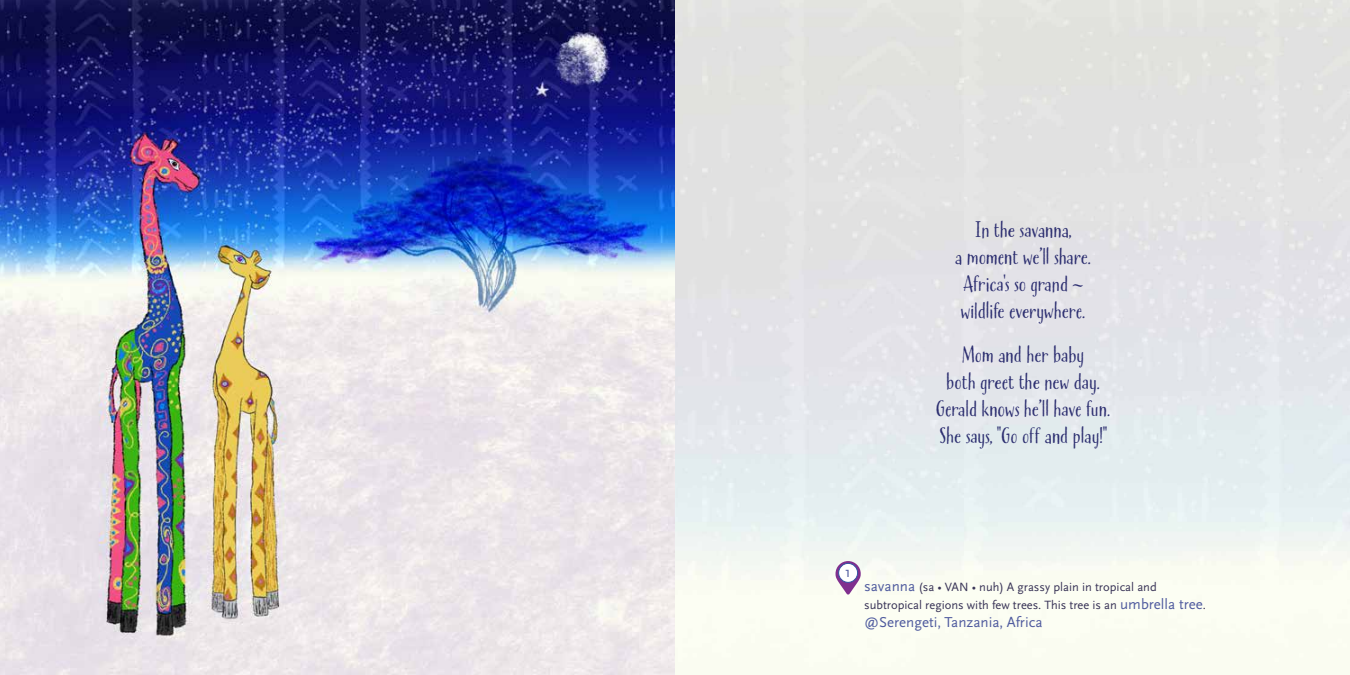
<style>
.page{position:relative;width:1350px;height:675px;background:#fff}
.page>*{position:absolute;margin:0;border:0;box-sizing:border-box;transform-origin:0 0}
.t1{font:22.5px/27px "Buckley";color:#2c2e70;text-align:center}
.t2{font:15px "Scala Sans Pro";color:#4f5b9e}
.t3{font:12.5px/18px "Scala Sans Pro";color:#393457}
.s1{font-size:15px;color:#4f5b9e}
</style>
<div class="page">
<img style="left:0;top:0;width:1350px;height:675px">
<svg style="left:836px;top:561px;width:25px;height:34px"></svg>
<div style="left:839px;top:563px;width:19px;height:19px;background:#fff;border-radius:50%"></div>
<div style="left:838px;top:563px;width:20px;height:20px;border:1px solid #3252a2;border-radius:50%"></div>
<p class="t1" style="left:955px;top:217px;width:138px">In the savanna,<br>a moment we’ll share.<br>Africa's so grand ~ wildlife everywhere.</p>
<p class="t1" style="left:936px;top:342px;width:176px">Mom and her baby<br>both greet the new day.<br>Gerald knows he’ll have fun.<br>She says, "Go off and play!"</p>
<p class="t2" style="left:845px;top:563px;width:7px">1</p>
<p class="t3" style="left:864px;top:578px;width:343px"><span class="s1">savanna</span> (sa • VAN • nuh) A grassy plain in tropical and subtropical regions with few trees. This tree is an <span class="s1">umbrella tree</span>.</p>
<p class="t2" style="left:864px;top:613px;width:180px">@Serengeti, Tanzania, Africa</p>
</div>
